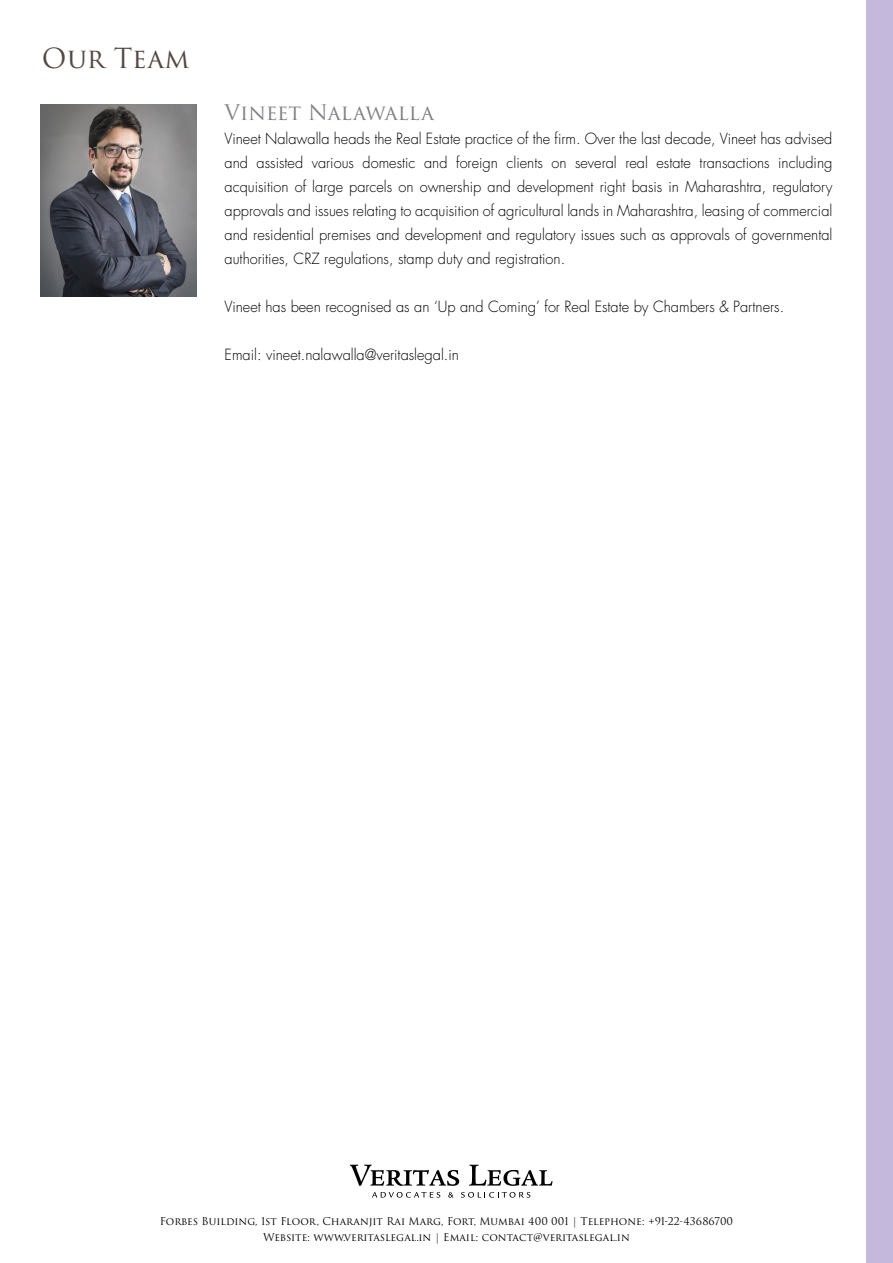
<style>
.page{position:relative;width:893px;height:1263px;background:#fff}
.page>*{position:absolute;margin:0;border:0;box-sizing:border-box;transform-origin:0 0}
.t1{font:27px "Trajan Pro 3";letter-spacing:.02em;color:#534741}
.t2{font:21px "Trajan Pro 3";color:#808184}
.t3{font:300 15px/24px "Futura LT";color:#000;text-align:justify}
.t4{font:10.5px/16.5px "Trajan Pro 3";color:#000;text-align:center}
</style>
<div class="page">
<img style="left:40px;top:105px;width:157px;height:192px">
<div style="left:866px;top:0;width:27px;height:1263px;background:#c5b8dd"></div>
<svg style="left:350px;top:1165px;width:109px;height:21px"></svg>
<svg style="left:469px;top:1165px;width:83px;height:21px"></svg>
<svg style="left:372px;top:1192px;width:68px;height:6px"></svg>
<svg style="left:448px;top:1192px;width:5px;height:5px"></svg>
<svg style="left:461px;top:1192px;width:69px;height:6px"></svg>
<h1 class="t1" style="left:42px;top:40px;width:149px">Our Team</h1>
<h2 class="t2" style="left:225px;top:98px;width:211px">Vineet Nalawalla</h2>
<p class="t3" style="left:225px;top:127px;width:609px">Vineet Nalawalla heads the Real Estate practice of the firm. Over the last decade, Vineet has advised and assisted various domestic and foreign clients on several real estate transactions including acquisition of large parcels on ownership and development right basis in Maharashtra, regulatory approvals and issues relating to acquisition of agricultural lands in Maharashtra, leasing of commercial and residential premises and development and regulatory issues such as approvals of governmental authorities, CRZ regulations, stamp duty and registration.</p>
<p class="t3" style="left:225px;top:295px;width:561px">Vineet has been recognised as an ‘Up and Coming’ for Real Estate by Chambers &amp; Partners.</p>
<p class="t3" style="left:225px;top:343px;width:236px">Email: vineet.nalawalla@veritaslegal.in</p>
<p class="t4" style="left:160px;top:1213px;width:575px">Forbes Building, 1st Floor, Charanjit Rai Marg, Fort, Mumbai 400 001 | Telephone: +91-22-43686700<br>Website: www.veritaslegal.in | Email: contact@veritaslegal.in</p>
</div>
